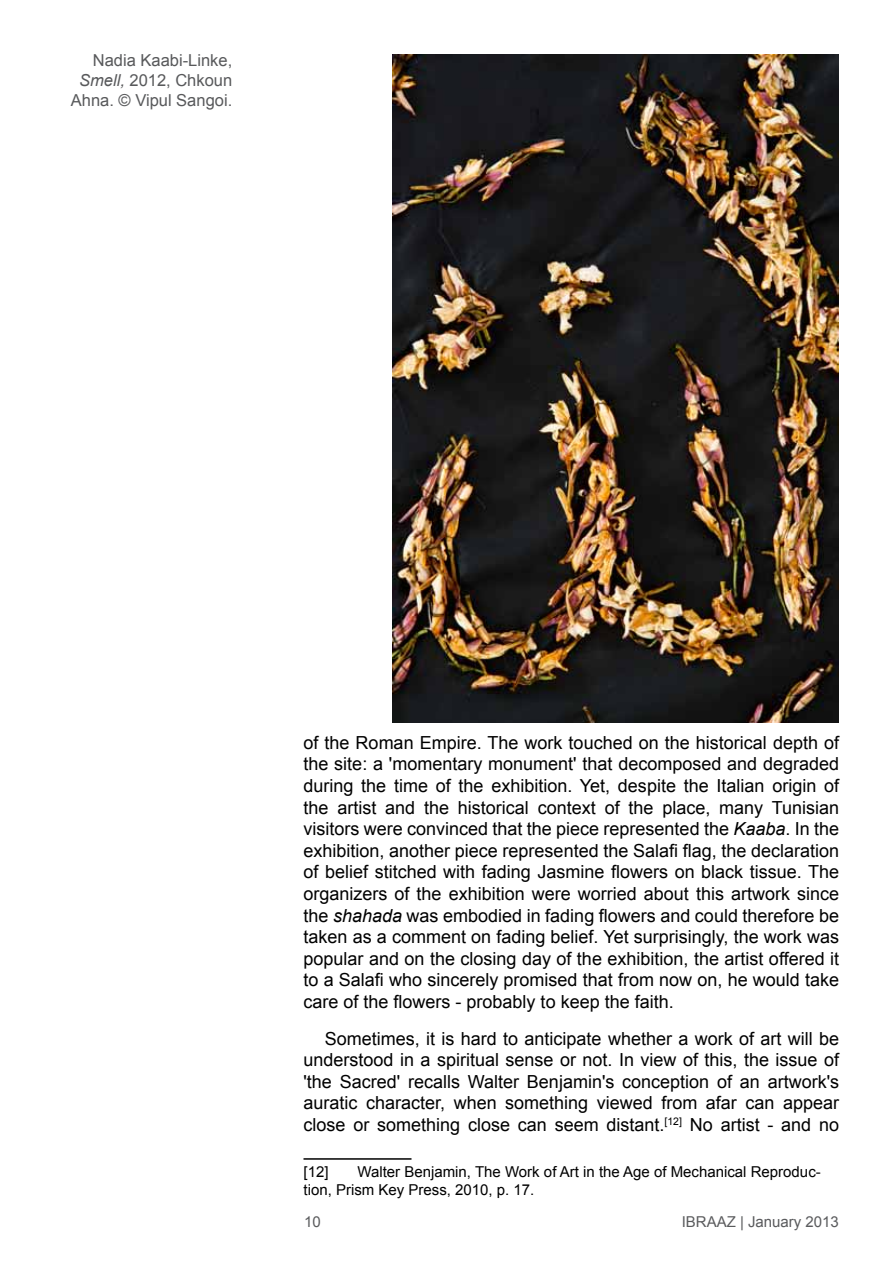
<style>
.page{position:relative;width:893px;height:1263px;background:#fff}
.page>*{position:absolute;margin:0;border:0;box-sizing:border-box;transform-origin:0 0}
.t1{font:18px/21.6px "Arial";color:#000;text-align:justify}
.t2{font:16.5px/19.8px "Arial";color:#58595b;text-align:right}
.t3{font:15px/18px "Arial";color:#000}
.t4{font:15px "Arial";color:#5a5b5d}
.s1{font-style:italic}
</style>
<div class="page">
<hr style="left:303px;top:1158px;width:108px;height:2px;background:#000">
<img style="left:393px;top:54px;width:446px;height:669px">
<p class="t2" style="left:71px;top:50px;width:163px">Nadia Kaabi-Linke,<br><span class="s1">Smell,</span> 2012, Chkoun<br>Ahna. © Vipul Sangoi.</p>
<p class="t1" style="left:303px;top:732px;width:537px">of the Roman Empire. The work touched on the historical depth of the site: a 'momentary monument' that decomposed and degraded during the time of the exhibition. Yet, despite the Italian origin of the artist and the historical context of the place, many Tunisian visitors were convinced that the piece represented the <span class="s1">Kaaba</span>. In the exhibition, another piece represented the Salafi flag, the declaration of belief stitched with fading Jasmine flowers on black tissue. The organizers of the exhibition were worried about this artwork since the <span class="s1">shahada</span> was embodied in fading flowers and could therefore be taken as a comment on fading belief. Yet surprisingly, the work was popular and on the closing day of the exhibition, the artist offered it to a Salafi who sincerely promised that from now on, he would take care of the flowers - probably to keep the faith.</p>
<p class="t1" style="left:304px;top:1028px;width:537px;text-indent:21px">Sometimes, it is hard to anticipate whether a work of art will be understood in a spiritual sense or not. In view of this, the issue of 'the Sacred' recalls Walter Benjamin's conception of an artwork's auratic character, when something viewed from afar can appear close or something close can seem distant.<sup>[12]</sup> No artist - and no</p>
<p class="t3" style="left:303px;top:1163px;width:27px">[12]</p>
<p class="t3" style="left:303px;top:1163px;width:519px;text-indent:54px">Walter Benjamin, The Work of Art in the Age of Mechanical Reproduc&shy;tion, Prism Key Press, 2010, p. 17.</p>
<p class="t4" style="left:304px;top:1212px;width:18px">10</p>
<p class="t4" style="left:682px;top:1212px;width:159px">IBRAAZ | January 2013</p>
</div>
